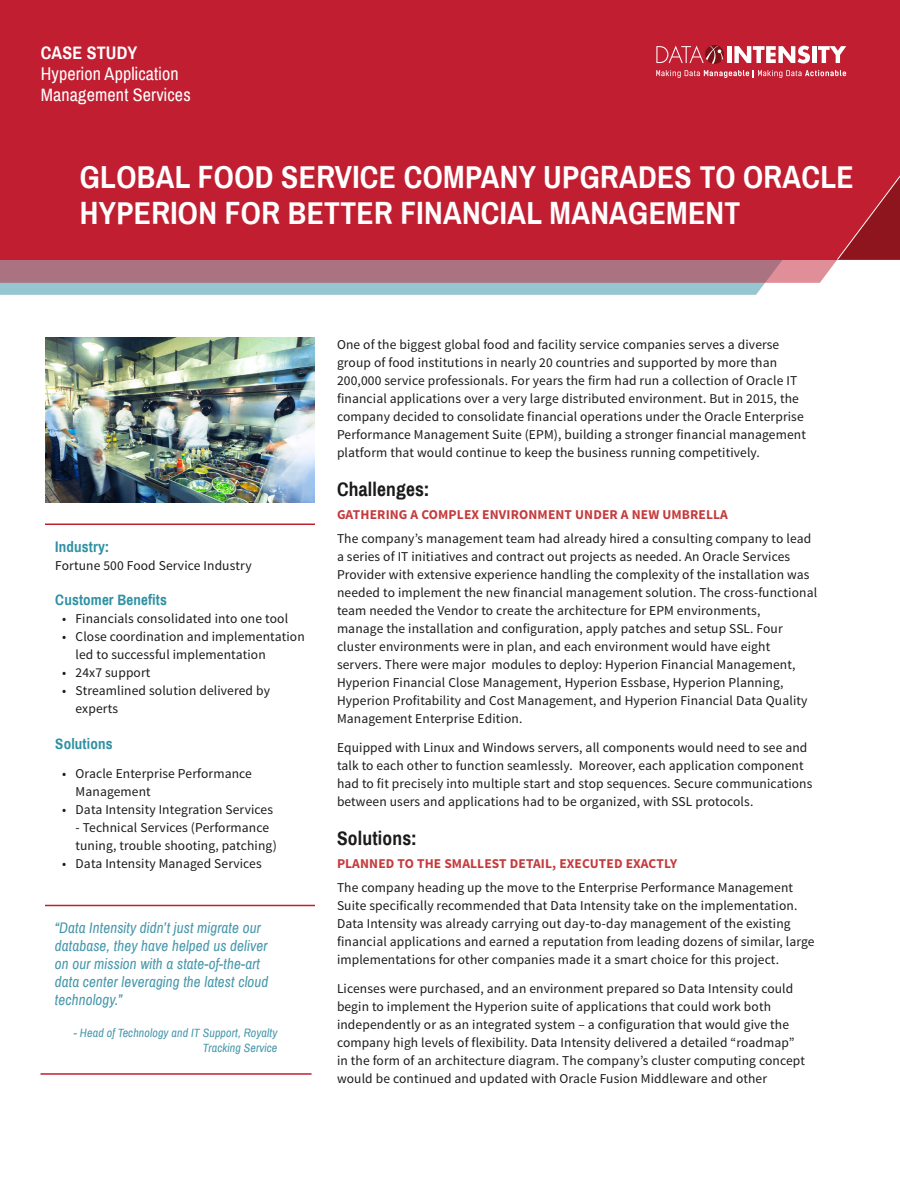
<style>
.page{position:relative;width:900px;height:1200px;background:#fff}
.page>*{position:absolute;margin:0;border:0;box-sizing:border-box;transform-origin:0 0}
._01_Title{font:700 31.5px/36px "Archivo Narrow";letter-spacing:.01em;color:#fff}
._02_Challenge_Soluti{font:700 19.5px "Archivo Narrow";letter-spacing:.01em;color:#1a1a1a}
.Template_Top_Left{font:18px/21px "Archivo Narrow";letter-spacing:.01em;color:#fff}
.Template_Top_Left-2{font:700 18px "Archivo Narrow";letter-spacing:.01em;color:#fff}
.Quotes{font:italic 15px/18px "Archivo Narrow";letter-spacing:.01em;color:#4898ab}
.Quote_PullQuote_-_BL{font:700 15px "Archivo Narrow";letter-spacing:.01em;color:#2d90a3}
.Sidebar_Body_Copy{font:700 15px "Archivo Narrow";letter-spacing:.01em;color:#2d90a3}
.Body_Copy{font:13.5px/18px "Source Sans Pro";letter-spacing:.01em;color:#1a1a1a}
._03_Subhead_-_RED{font:700 13.5px "Source Sans Pro";letter-spacing:.01em;color:#c63b3d}
.Sidebar_Body_Copy-2{font:13.5px "Source Sans Pro";letter-spacing:.01em;color:#1a1a1a}
.Quotes-2{font:italic 12px/15px "Archivo Narrow";letter-spacing:.01em;color:#4898ab;text-align:right}
</style>
<div class="page">
<svg style="left:0;top:283px;width:765px;height:12px;background:#97c7d1"></svg>
<div style="left:0;top:0;width:900px;height:259px;background:#c11f31"></div>
<svg style="left:0;top:175px;width:900px;height:108px"></svg>
<div style="left:727px;top:46px;width:5px;height:17px;background:#fff"></div>
<svg style="left:734px;top:46px;width:76px;height:17px"></svg>
<hr style="left:812px;top:46px;width:4px;height:17px;background:#fff">
<svg style="left:818px;top:46px;width:28px;height:17px"></svg>
<svg style="left:705px;top:45px;width:19px;height:19px"></svg>
<svg style="left:656px;top:46px;width:67px;height:18px"></svg>
<svg style="left:656px;top:70px;width:190px;height:8px"></svg>
<hr style="left:45px;top:524px;width:270px;height:1px;background:#c11f31">
<hr style="left:45px;top:905px;width:270px;height:1px;background:#c11f31">
<img style="left:45px;top:338px;width:270px;height:165px">
<hr style="left:40px;top:1073px;width:272px;height:2px;background:#c11f31">
<p class="Template_Top_Left-2" style="left:41px;top:42px;width:98px">CASE STUDY</p>
<p class="Template_Top_Left" style="left:41px;top:63px;width:152px">Hyperion Application<br>Management Services</p>
<p class="_01_Title" style="left:80px;top:159px;width:775px">GLOBAL FOOD SERVICE COMPANY UPGRADES TO ORACLE<br>HYPERION FOR BETTER FINANCIAL MANAGEMENT</p>
<p class="Quote_PullQuote_-_BL" style="left:55px;top:537px;width:55px">Industry:</p>
<p class="Sidebar_Body_Copy-2" style="left:55px;top:557px;width:198px">Fortune 500 Food Service Industry</p>
<p class="Quote_PullQuote_-_BL" style="left:55px;top:591px;width:113px">Customer Benefits</p>
<p class="Body_Copy" style="left:62px;top:610px;width:228px">• Financials consolidated into one tool</p>
<p class="Body_Copy" style="left:76px;top:628px;width:231px;text-indent:-14px">• Close coordination and implementation led to successful implementation</p>
<p class="Body_Copy" style="left:62px;top:664px;width:90px">• 24x7 support</p>
<p class="Body_Copy" style="left:76px;top:682px;width:196px;text-indent:-14px">• Streamlined solution delivered by experts</p>
<p class="Sidebar_Body_Copy" style="left:55px;top:735px;width:59px">Solutions</p>
<p class="Body_Copy" style="left:76px;top:764px;width:178px;text-indent:-14px">• Oracle Enterprise Performance<br>Management</p>
<p class="Body_Copy" style="left:62px;top:800px;width:213px">• Data Intensity Integration Services</p>
<p class="Body_Copy" style="left:76px;top:818px;width:203px">- Technical Services (Performance tuning, trouble shooting, patching)</p>
<p class="Body_Copy" style="left:62px;top:854px;width:201px">• Data Intensity Managed Services</p>
<p class="Quotes" style="left:55px;top:919px;width:215px">“Data Intensity didn’t just migrate our database, they have helped us deliver on our mission with a state-of-the-art data center leveraging the latest cloud technology.”</p>
<p class="Quotes-2" style="left:74px;top:1026px;width:205px">- Head of Technology and IT Support, Royalty<br>Tracking Service</p>
<p class="Body_Copy" style="left:337px;top:336px;width:470px">One of the biggest global food and facility service companies serves a diverse group of food institutions in nearly 20 countries and supported by more than 200,000 service professionals. For years the firm had run a collection of Oracle IT financial applications over a very large distributed environment. But in 2015, the company decided to consolidate financial operations under the Oracle Enterprise Performance Management Suite (EPM), building a stronger financial management platform that would continue to keep the business running competitively.</p>
<p class="_02_Challenge_Soluti" style="left:337px;top:477px;width:94px">Challenges:</p>
<p class="_03_Subhead_-_RED" style="left:337px;top:505px;width:392px">GATHERING A COMPLEX ENVIRONMENT UNDER A NEW UMBRELLA</p>
<p class="Body_Copy" style="left:337px;top:530px;width:482px">The company’s management team had already hired a consulting company to lead a series of IT initiatives and contract out projects as needed. An Oracle Services Provider with extensive experience handling the complexity of the installation was needed to implement the new financial management solution. The cross-functional team needed the Vendor to create the architecture for EPM environments,<br>manage the installation and configuration, apply patches and setup SSL. Four cluster environments were in plan, and each environment would have eight servers. There were major modules to deploy: Hyperion Financial Management, Hyperion Financial Close Management, Hyperion Essbase, Hyperion Planning, Hyperion Profitability and Cost Management, and Hyperion Financial Data Quality Management Enterprise Edition.</p>
<p class="Body_Copy" style="left:337px;top:739px;width:477px">Equipped with Linux and Windows servers, all components would need to see and talk to each other to function seamlessly. Moreover, each application component had to fit precisely into multiple start and stop sequences. Secure communications between users and applications had to be organized, with SSL protocols.</p>
<p class="_02_Challenge_Soluti" style="left:337px;top:826px;width:81px">Solutions:</p>
<p class="_03_Subhead_-_RED" style="left:337px;top:854px;width:342px">PLANNED TO THE SMALLEST DETAIL, EXECUTED EXACTLY</p>
<p class="Body_Copy" style="left:337px;top:879px;width:479px">The company heading up the move to the Enterprise Performance Management Suite specifically recommended that Data Intensity take on the implementation.<br>Data Intensity was already carrying out day-to-day management of the existing financial applications and earned a reputation from leading dozens of similar, large implementations for other companies made it a smart choice for this project.</p>
<p class="Body_Copy" style="left:337px;top:980px;width:470px">Licenses were purchased, and an environment prepared so Data Intensity could begin to implement the Hyperion suite of applications that could work both independently or as an integrated system – a configuration that would give the company high levels of flexibility. Data Intensity delivered a detailed “roadmap” in the form of an architecture diagram. The company’s cluster computing concept would be continued and updated with Oracle Fusion Middleware and other</p>
</div>
